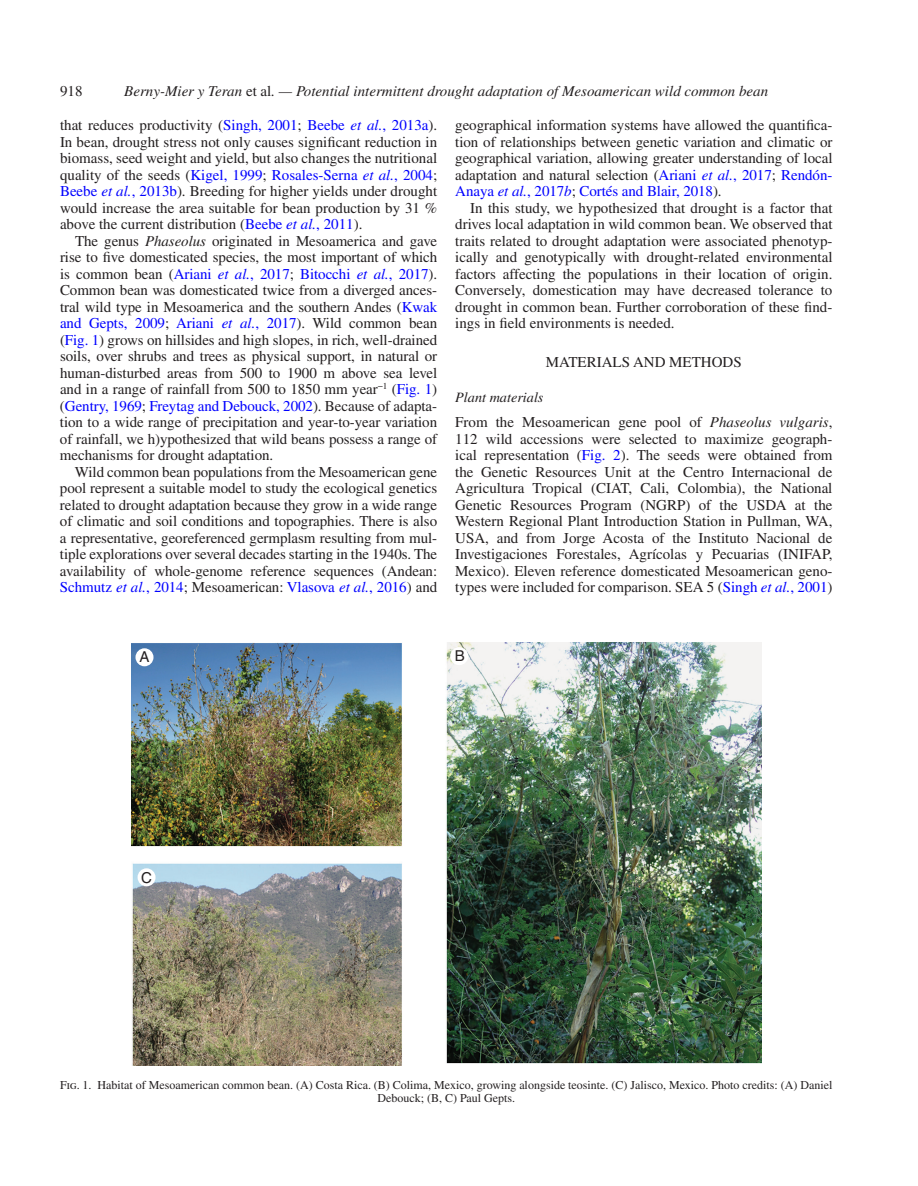
<style>
.page{position:relative;width:918px;height:1186px;background:#fff}
.page>*{position:absolute;margin:0;border:0;box-sizing:border-box;transform-origin:0 0}
.t1{font:15px/16.5px "Times LT Std";color:#231f20;text-align:justify}
.t2{font:italic 15px "Times LT Std";color:#231f20}
.t3{font:15px "Helvetica";color:#231f20}
.t4{font:italic 14.25px "Times LT Std";color:#231f20}
.t5{font:12px/13.5px "Times LT Std";color:#231f20;text-align:center}
.s1{font-style:normal}
.s2{color:#00f}
.s3{font-style:italic;color:#00f}
.s4{font-style:italic}
</style>
<div class="page">
<img style="left:131px;top:643px;width:630px;height:422px">
<div style="left:136px;top:648px;width:18px;height:18px;background:#fff;border-radius:50%"></div>
<div style="left:138px;top:868px;width:18px;height:18px;background:#fff;border-radius:50%"></div>
<div style="left:450px;top:647px;width:18px;height:18px;background:#fff;border-radius:50%"></div>
<p class="t1" style="left:60px;top:83px;width:24px">918</p>
<p class="t2" style="left:124px;top:83px;width:646px">Berny-Mier y Teran <span class="s1">et al</span>. — Potential intermittent drought adaptation of Mesoamerican wild common bean</p>
<p class="t1" style="left:60px;top:117px;width:379px">that reduces productivity (<span class="s2">Singh, 2001</span>; <span class="s2">Beebe</span> <span class="s3">et al.</span><span class="s2">, 2013a</span>).<br>In bean, drought stress not only causes significant reduction in biomass, seed weight and yield, but also changes the nutritional quality of the seeds (<span class="s2">Kigel, 1999</span>; <span class="s2">Rosales-Serna</span> <span class="s3">et al.</span><span class="s2">, 2004</span>; <span class="s2">Beebe</span> <span class="s3">et al.</span><span class="s2">, 2013b</span>). Breeding for higher yields under drought would increase the area suitable for bean production by 31 % above the current distribution (<span class="s2">Beebe</span> <span class="s3">et al.</span><span class="s2">, 2011</span>).</p>
<p class="t1" style="left:60px;top:232px;width:379px;text-indent:15px">The genus <span class="s4">Phaseolus</span> originated in Mesoamerica and gave rise to five domesticated species, the most important of which is common bean (<span class="s2">Ariani</span> <span class="s3">et al.</span><span class="s2">, 2017</span>; <span class="s2">Bitocchi</span> <span class="s3">et al.</span><span class="s2">, 2017</span>).<br>Common bean was domesticated twice from a diverged ances&shy;tral wild type in Mesoamerica and the southern Andes (<span class="s2">Kwak and Gepts, 2009</span>; <span class="s2">Ariani</span> <span class="s3">et al.</span><span class="s2">, 2017</span>). Wild common bean (<span class="s2">Fig. 1</span>) grows on hillsides and high slopes, in rich, well-drained soils, over shrubs and trees as physical support, in natural or human-disturbed areas from 500 to 1900 m above sea level and in a range of rainfall from 500 to 1850 mm year<sup>−1</sup> (<span class="s2">Fig. 1</span>) (<span class="s2">Gentry, 1969</span>; <span class="s2">Freytag and Debouck, 2002</span>). Because of adapta&shy;tion to a wide range of precipitation and year-to-year variation of rainfall, we h)ypothesized that wild beans possess a range of mechanisms for drought adaptation.</p>
<p class="t1" style="left:60px;top:463px;width:379px;text-indent:15px">Wild common bean populations from the Mesoamerican gene pool represent a suitable model to study the ecological genetics related to drought adaptation because they grow in a wide range of climatic and soil conditions and topographies. There is also a representative, georeferenced germplasm resulting from mul&shy;tiple explorations over several decades starting in the 1940s. The availability of whole-genome reference sequences (Andean:<br><span class="s2">Schmutz</span> <span class="s3">et al.</span><span class="s2">, 2014</span>; Mesoamerican: <span class="s2">Vlasova</span> <span class="s3">et al.</span><span class="s2">, 2016</span>) and</p>
<p class="t1" style="left:455px;top:117px;width:379px">geographical information systems have allowed the quantifica&shy;tion of relationships between genetic variation and climatic or geographical variation, allowing greater understanding of local adaptation and natural selection (<span class="s2">Ariani</span> <span class="s3">et al.</span><span class="s2">, 2017</span>; <span class="s2">Rendón-Anaya</span> <span class="s3">et al.</span><span class="s2">, 2017</span><span class="s3">b</span>; <span class="s2">Cortés and Blair, 2018</span>).</p>
<p class="t1" style="left:455px;top:199px;width:379px;text-indent:15px">In this study, we hypothesized that drought is a factor that drives local adaptation in wild common bean. We observed that traits related to drought adaptation were associated phenotyp&shy;ically and genotypically with drought-related environmental factors affecting the populations in their location of origin.<br>Conversely, domestication may have decreased tolerance to drought in common bean. Further corroboration of these find&shy;ings in field environments is needed.</p>
<p class="t1" style="left:546px;top:354px;width:197px">MATERIALS AND METHODS</p>
<p class="t4" style="left:455px;top:389px;width:90px">Plant materials</p>
<p class="t1" style="left:455px;top:414px;width:379px">From the Mesoamerican gene pool of <span class="s4">Phaseolus vulgaris</span>, 112 wild accessions were selected to maximize geograph&shy;ical representation (<span class="s2">Fig. 2</span>). The seeds were obtained from the Genetic Resources Unit at the Centro Internacional de Agricultura Tropical (CIAT, Cali, Colombia), the National Genetic Resources Program (NGRP) of the USDA at the Western Regional Plant Introduction Station in Pullman, WA, USA, and from Jorge Acosta of the Instituto Nacional de Investigaciones Forestales, Agrícolas y Pecuarias (INIFAP, Mexico). Eleven reference domesticated Mesoamerican geno&shy;types were included for comparison. SEA 5 (<span class="s2">Singh</span> <span class="s3">et al.</span><span class="s2">, 2001</span>)</p>
<p class="t3" style="left:139px;top:648px;width:12px">A</p>
<p class="t3" style="left:141px;top:869px;width:12px">C</p>
<p class="t3" style="left:455px;top:647px;width:12px">B</p>
<p class="t5" style="left:60px;top:1078px;width:774px">Fig. 1. Habitat of Mesoamerican common bean. (A) Costa Rica. (B) Colima, Mexico, growing alongside teosinte. (C) Jalisco, Mexico. Photo credits: (A) Daniel<br>Debouck; (B, C) Paul Gepts.</p>
</div>
